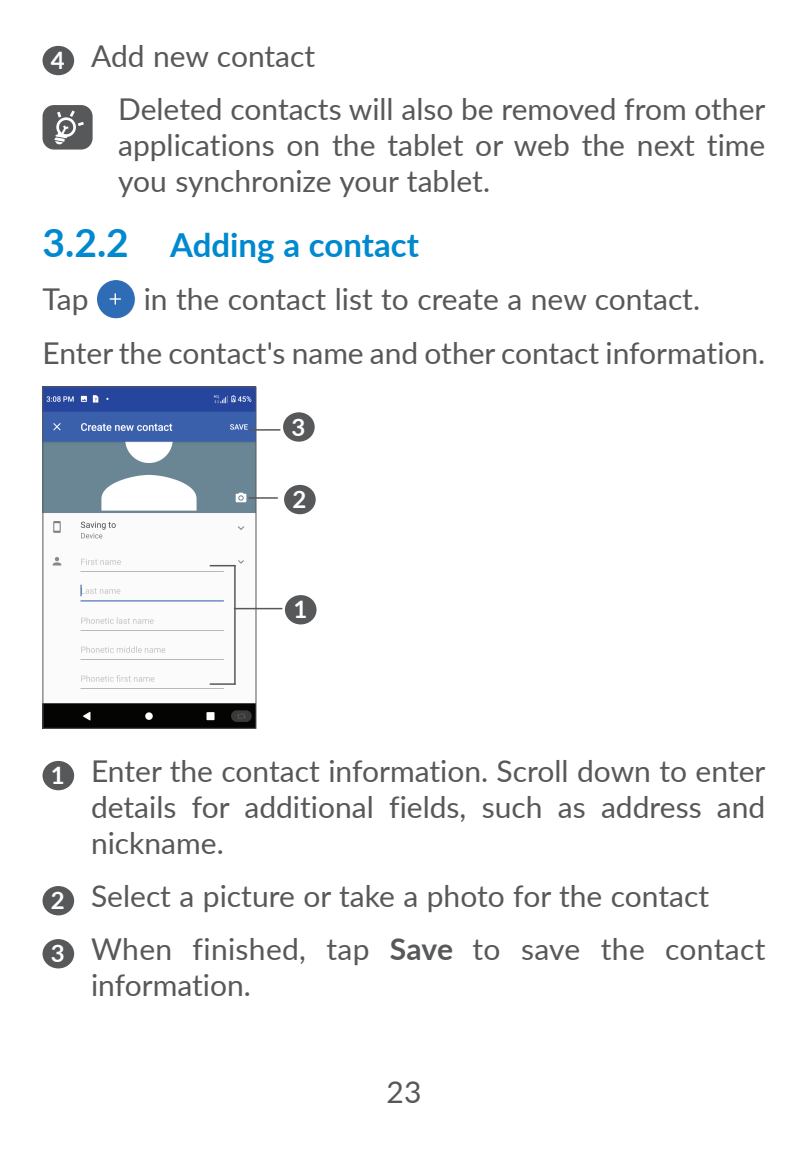
<style>
.page{position:relative;width:808px;height:1149px;background:#fff}
.page>*{position:absolute;margin:0;border:0;box-sizing:border-box;transform-origin:0 0}
.t1{font:700 33px "Lato";color:#0089cf}
.t2{font:30px/53.1px "Lato";color:#57585a}
.t3{font:700 24px "Lato";color:#fff}
.s1{font-size:39px}
.s2{font-weight:700}
</style>
<div class="page">
<div style="left:43px;top:46px;width:31px;height:29px;background:#57585a;border-radius:50%"></div>
<div style="left:43px;top:105px;width:50px;height:44px;background:#57585a;border-radius:11px"></div>
<svg style="left:54px;top:110px;width:30px;height:34px"></svg>
<img style="left:97px;top:280px;width:38px;height:38px;border-radius:19px">
<img style="left:45px;top:388px;width:209px;height:338px">
<div style="left:43px;top:386px;width:213px;height:342px;border:1px solid #57585a"></div>
<hr style="left:235px;top:607px;width:47px;height:2px;background:#57585a">
<svg style="left:249px;top:497px;width:28px;height:1px"></svg>
<div style="left:284px;top:484px;width:32px;height:30px;background:#57585a;border-radius:50%"></div>
<div style="left:285px;top:595px;width:32px;height:29px;background:#57585a;border-radius:50%"></div>
<hr style="left:250px;top:429px;width:30px;height:1px;background:#57585a">
<div style="left:283px;top:412px;width:32px;height:29px;background:#57585a;border-radius:50%"></div>
<hr style="left:210px;top:564px;width:25px;height:2px;background:#57585a">
<hr style="left:234px;top:565px;width:2px;height:119px;background:#57585a">
<svg style="left:210px;top:683px;width:24px;height:1px"></svg>
<div style="left:43px;top:760px;width:31px;height:30px;background:#57585a;border-radius:50%"></div>
<div style="left:43px;top:885px;width:31px;height:30px;background:#57585a;border-radius:50%"></div>
<div style="left:43px;top:938px;width:31px;height:30px;background:#57585a;border-radius:50%"></div>
<p class="t2" style="left:118px;top:28px;width:649px;text-indent:-67px"><sub>4</sub> Add new contact<br>Deleted contacts will also be removed from other</p>
<p class="t2" style="left:118px;top:126px;width:649px;line-height:36px">applications on the tablet or web the next time you synchronize your tablet.</p>
<p class="t1" style="left:43px;top:220px;width:378px"><span class="s1">3.2.2</span> Adding a contact</p>
<p class="t2" style="left:43px;top:272px;width:48px">Tap</p>
<p class="t2" style="left:43px;top:272px;width:724px;text-indent:101px">in the contact list to create a new contact.<br>Enter the contact's name and other contact information.</p>
<p class="t3" style="left:291px;top:409px;width:15px">3</p>
<p class="t3" style="left:292px;top:481px;width:15px">2</p>
<p class="t3" style="left:293px;top:592px;width:15px">1</p>
<p class="t2" style="left:91px;top:751px;width:676px;line-height:36px;text-align:justify;text-indent:-40px"><sub>1</sub> Enter the contact information. Scroll down to enter details for additional fields, such as address and nickname.</p>
<p class="t2" style="left:51px;top:867px;width:716px"><sub>2</sub> Select a picture or take a photo for the contact<br><sub>3</sub> When finished, tap <span class="s2">Save</span> to save the contact</p>
<p class="t2" style="left:91px;top:956px;width:161px">information.</p>
<p class="t2" style="left:387px;top:1064px;width:36px">23</p>
</div>
